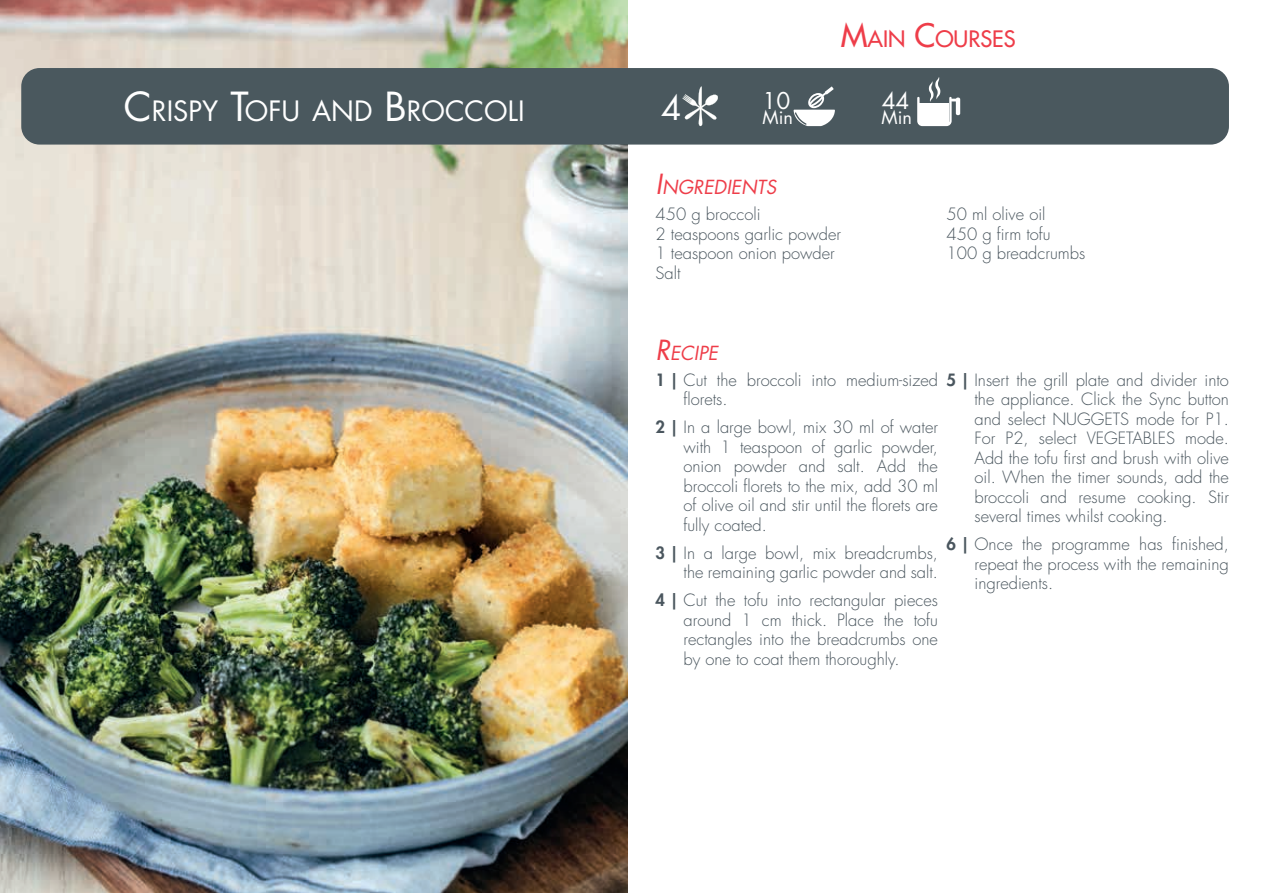
<style>
.page{position:relative;width:1263px;height:893px;background:#fff}
.page>*{position:absolute;margin:0;border:0;box-sizing:border-box;transform-origin:0 0}
.t1{font:33px "Futura Std";color:#fff}
.t2{font:27.3px "Futura Std";color:#fff}
.t3{font:22.5px "Futura Std";color:#fff}
.t4{font:500 22.05px "Futura Std";color:#ee3d49}
.t5{font:italic 18.9px "Futura Std";color:#ee3d49}
.t6{font:18px "Futura Std";color:#fff}
.t7{font:300 16.5px/19.5px "Futura Std";color:#4a565e;text-align:justify}
.s1{font-size:39px}
.s2{font-size:31.5px}
.s3{font-size:27px}
.s4{font-weight:800}
</style>
<div class="page">
<img style="left:0;top:0;width:627px;height:893px">
<div style="left:21px;top:68px;width:1208px;height:77px;background:#4a585e;border-radius:18px"></div>
<svg style="left:794px;top:86px;width:41px;height:40px"></svg>
<hr style="left:956px;top:98px;width:4px;height:17px;background:#fff;border-radius:2px">
<svg style="left:917px;top:77px;width:39px;height:49px"></svg>
<svg style="left:682px;top:87px;width:36px;height:39px"></svg>
<h2 class="t2" style="left:124px;top:93px;width:402px"><span class="s1">C</span>RISPY <span class="s1">T</span>OFU AND <span class="s1">B</span>ROCCOLI</h2>
<h3 class="t4" style="left:841px;top:25px;width:175px"><span class="s2">M</span>AIN <span class="s2">C</span>OURSES</h3>
<h1 class="t1" style="left:661px;top:87px;width:22px">4</h1>
<h3 class="t3" style="left:762px;top:86px;width:29px">10</h3>
<p class="t6" style="left:762px;top:106px;width:32px">Min</p>
<h3 class="t3" style="left:882px;top:86px;width:29px">44</h3>
<p class="t6" style="left:881px;top:106px;width:32px">Min</p>
<p class="t5" style="left:656px;top:175px;width:122px"><span class="s3">I</span>NGREDIENTS</p>
<p class="t7" style="left:656px;top:205px;width:187px;text-align:left">450 g broccoli<br>2 teaspoons garlic powder<br>1 teaspoon onion powder<br>Salt</p>
<p class="t7" style="left:946px;top:205px;width:140px;text-align:left">50 ml olive oil<br>450 g firm tofu<br>100 g breadcrumbs</p>
<p class="t5" style="left:656px;top:341px;width:64px"><span class="s3">R</span>ECIPE</p>
<p class="t7" style="left:683px;top:370px;width:256px;text-indent:-28px"><span class="s4">1 |</span> Cut the broccoli into medium-sized florets.</p>
<p class="t7" style="left:683px;top:418px;width:256px;text-indent:-28px"><span class="s4">2 |</span> In a large bowl, mix 30 ml of water with 1 teaspoon of garlic powder, onion powder and salt. Add the broccoli florets to the mix, add 30 ml of olive oil and stir until the florets are fully coated.</p>
<p class="t7" style="left:656px;top:543px;width:284px;text-align:right"><span class="s4">3 |</span> In a large bowl, mix breadcrumbs, the remaining garlic powder and salt.</p>
<p class="t7" style="left:683px;top:591px;width:256px;text-indent:-28px"><span class="s4">4 |</span> Cut the tofu into rectangular pieces around 1 cm thick. Place the tofu rectangles into the breadcrumbs one by one to coat them thoroughly.</p>
<p class="t7" style="left:974px;top:370px;width:256px;text-indent:-28px"><span class="s4">5 |</span> Insert the grill plate and divider into the appliance. Click the Sync button and select NUGGETS mode for P1.<br>For P2, select VEGETABLES mode.<br>Add the tofu first and brush with olive oil. When the timer sounds, add the broccoli and resume cooking. Stir several times whilst cooking.</p>
<p class="t7" style="left:974px;top:535px;width:256px;text-indent:-28px"><span class="s4">6 |</span> Once the programme has finished, repeat the process with the remaining ingredients.</p>
</div>
